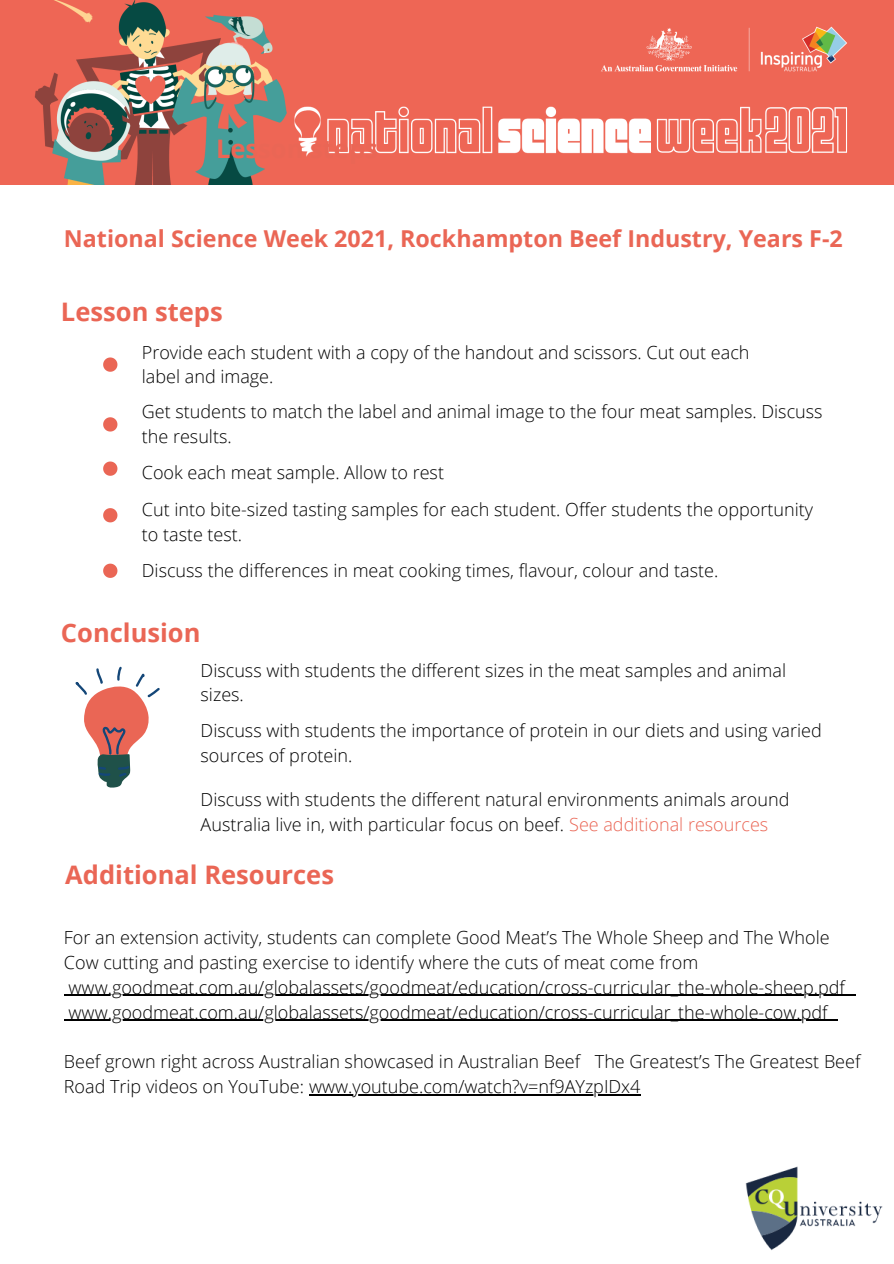
<style>
.page{position:relative;width:894px;height:1264px;background:#fff}
.page>*{position:absolute;margin:0;border:0;box-sizing:border-box;transform-origin:0 0}
.t1{font:700 25.5px "Open Sans";color:#ea6655}
.t2{font:700 23.25px "Open Sans";color:#ea6655}
.t3{font:300 18px/24.8px "Open Sans";color:#000}
.s1{color:#ea6655}
</style>
<div class="page">
<img style="left:0;top:0;width:893px;height:184px">
<svg style="left:75px;top:666px;width:85px;height:122px"></svg>
<img style="left:745px;top:1166px;width:137px;height:84px">
<svg style="left:103px;top:357px;width:14px;height:15px"></svg>
<svg style="left:103px;top:417px;width:14px;height:14px"></svg>
<svg style="left:103px;top:461px;width:14px;height:15px"></svg>
<svg style="left:103px;top:508px;width:14px;height:14px"></svg>
<svg style="left:103px;top:563px;width:14px;height:15px"></svg>
<hr style="left:69px;top:994px;width:776px;height:2px;background:#000">
<svg style="left:845px;top:994px;width:10px;height:2px"></svg>
<hr style="left:69px;top:1019px;width:759px;height:1px;background:#000">
<hr style="left:309px;top:1094px;width:331px;height:1px;background:#000">
<p class="t1" style="left:216px;top:131px;width:163px">Lesson steps</p>
<p class="t2" style="left:64px;top:222px;width:780px">National Science Week 2021, Rockhampton Beef Industry, Years F-2</p>
<p class="t1" style="left:61px;top:294px;width:163px">Lesson steps</p>
<p class="t3" style="left:142px;top:339px;width:609px">Provide each student with a copy of the handout and scissors. Cut out each label and image.</p>
<p class="t3" style="left:142px;top:399px;width:682px">Get students to match the label and animal image to the four meat samples. Discuss the results.</p>
<p class="t3" style="left:142px;top:459px;width:303px">Cook each meat sample. Allow to rest</p>
<p class="t3" style="left:142px;top:497px;width:672px">Cut into bite-sized tasting samples for each student. Offer students the opportunity to taste test.</p>
<p class="t3" style="left:142px;top:558px;width:577px">Discuss the differences in meat cooking times, flavour, colour and taste.</p>
<p class="t1" style="left:61px;top:614px;width:141px">Conclusion</p>
<p class="t3" style="left:200px;top:657px;width:587px">Discuss with students the different sizes in the meat samples and animal sizes.</p>
<p class="t3" style="left:200px;top:718px;width:622px">Discuss with students the importance of protein in our diets and using varied sources of protein.</p>
<p class="t3" style="left:200px;top:786px;width:590px">Discuss with students the different natural environments animals around<br>Australia live in, with particular focus on beef. <span class="s1">See additional resources</span></p>
<p class="t1" style="left:65px;top:856px;width:270px">Additional Resources</p>
<p class="t3" style="left:64px;top:924px;width:767px">For an extension activity, students can complete Good Meat’s The Whole Sheep and The Whole<br>Cow cutting and pasting exercise to identify where the cuts of meat come from</p>
<p class="t3" style="left:69px;top:974px;width:777px">www.goodmeat.com.au/globalassets/goodmeat/education/cross-curricular_the-whole-sheep.pdf</p>
<p class="t3" style="left:69px;top:999px;width:760px">www.goodmeat.com.au/globalassets/goodmeat/education/cross-curricular_the-whole-cow.pdf</p>
<p class="t3" style="left:64px;top:1048px;width:797px">Beef grown right across Australian showcased in Australian Beef The Greatest’s The Greatest Beef<br>Road Trip videos on YouTube: www.youtube.com/watch?v=nf9AYzpIDx4</p>
</div>
